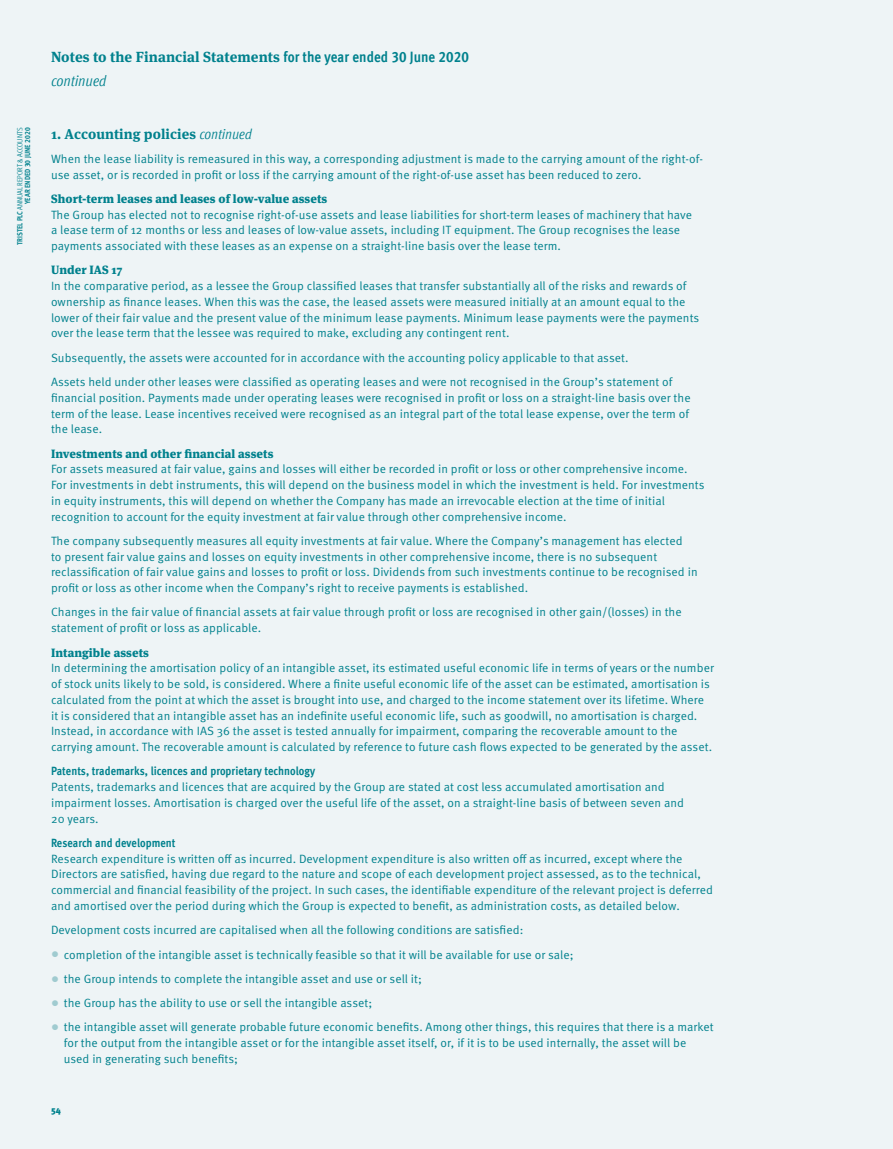
<style>
.page{position:relative;width:893px;height:1149px;background:#fff}
.page>*{position:absolute;margin:0;border:0;box-sizing:border-box;transform-origin:0 0}
.t1{font:italic condensed 15px "Meta Offc";letter-spacing:.005em;color:#00818d}
.t2{font:700 14.7px "Meta Serif OT";letter-spacing:.005em;color:#00818d}
.R_A_2019_Notes_Body{font:700 14.25px "Meta Serif OT";letter-spacing:.005em;color:#00818d}
.R_A_2019_Notes_Body-2{font:12px/15.8px "Meta Pro";letter-spacing:.005em;color:#00818d}
.R_A_2019_Notes_Headi{font:900 12px "Meta Serif OT";letter-spacing:.005em;color:#00818d}
.R_A_2019_Notes_Headi-2{font:700 condensed 12px "Meta Offc";letter-spacing:.005em;color:#00818d}
.t3{font:900 9px "Meta Pro";color:#00818d}
.t4{font:700 condensed 7.5px/7.5px "Meta Offc";letter-spacing:.005em;color:#00818d;text-align:right}
.s1{font-weight:400}
.s2{font-family:"Meta Offc";font-stretch:condensed;font-size:15px}
.s3{font-family:"Meta Offc";font-weight:400;font-style:italic;font-stretch:condensed}
.s4{font-weight:900;font-size:16.5px;color:#a0cbd0}
</style>
<div class="page">
<div style="left:0;top:0;width:893px;height:1148px;background:#eef4f6"></div>
<p class="t4" style="left:17px;top:245px;width:119px;rotate:-90deg">TRISTEL PLC <span class="s1">ANNUAL REPORT &amp; ACCOUNTS<br></span>YEAR ENDED 30 JUNE 2020</p>
<p class="t2" style="left:51px;top:48px;width:419px">Notes to the Financial Statements <span class="s2">for the year ended 30 June 2020</span></p>
<p class="t1" style="left:51px;top:72px;width:57px">continued</p>
<p class="R_A_2019_Notes_Body" style="left:51px;top:124px;width:202px">1. Accounting policies <span class="s3">continued</span></p>
<p class="R_A_2019_Notes_Body-2" style="left:51px;top:151px;width:653px">When the lease liability is remeasured in this way, a corresponding adjustment is made to the carrying amount of the right-of&shy;use asset, or is recorded in profit or loss if the carrying amount of the right-of-use asset has been reduced to zero.</p>
<p class="R_A_2019_Notes_Headi" style="left:51px;top:191px;width:278px">Short-term leases and leases of low-value assets</p>
<p class="R_A_2019_Notes_Body-2" style="left:51px;top:207px;width:643px">The Group has elected not to recognise right-of-use assets and lease liabilities for short-term leases of machinery that have a lease term of 12 months or less and leases of low-value assets, including IT equipment. The Group recognises the lease payments associated with these leases as an expense on a straight-line basis over the lease term.</p>
<p class="R_A_2019_Notes_Headi" style="left:51px;top:262px;width:73px">Under IAS 17</p>
<p class="R_A_2019_Notes_Body-2" style="left:51px;top:278px;width:650px">In the comparative period, as a lessee the Group classified leases that transfer substantially all of the risks and rewards of ownership as finance leases. When this was the case, the leased assets were measured initially at an amount equal to the lower of their fair value and the present value of the minimum lease payments. Minimum lease payments were the payments over the lease term that the lessee was required to make, excluding any contingent rent.</p>
<p class="R_A_2019_Notes_Body-2" style="left:51px;top:350px;width:579px">Subsequently, the assets were accounted for in accordance with the accounting policy applicable to that asset.</p>
<p class="R_A_2019_Notes_Body-2" style="left:51px;top:374px;width:641px">Assets held under other leases were classified as operating leases and were not recognised in the Group’s statement of financial position. Payments made under operating leases were recognised in profit or loss on a straight-line basis over the term of the lease. Lease incentives received were recognised as an integral part of the total lease expense, over the term of the lease.</p>
<p class="R_A_2019_Notes_Headi" style="left:51px;top:445px;width:224px">Investments and other financial assets</p>
<p class="R_A_2019_Notes_Body-2" style="left:51px;top:461px;width:655px">For assets measured at fair value, gains and losses will either be recorded in profit or loss or other comprehensive income.<br>For investments in debt instruments, this will depend on the business model in which the investment is held. For investments in equity instruments, this will depend on whether the Company has made an irrevocable election at the time of initial recognition to account for the equity investment at fair value through other comprehensive income.</p>
<p class="R_A_2019_Notes_Body-2" style="left:51px;top:533px;width:648px">The company subsequently measures all equity investments at fair value. Where the Company’s management has elected<br>to present fair value gains and losses on equity investments in other comprehensive income, there is no subsequent reclassification of fair value gains and losses to profit or loss. Dividends from such investments continue to be recognised in profit or loss as other income when the Company’s right to receive payments is established.</p>
<p class="R_A_2019_Notes_Body-2" style="left:51px;top:604px;width:632px">Changes in the fair value of financial assets at fair value through profit or loss are recognised in other gain/(losses) in the statement of profit or loss as applicable.</p>
<p class="R_A_2019_Notes_Headi" style="left:51px;top:644px;width:100px">Intangible assets</p>
<p class="R_A_2019_Notes_Body-2" style="left:51px;top:660px;width:664px">In determining the amortisation policy of an intangible asset, its estimated useful economic life in terms of years or the number of stock units likely to be sold, is considered. Where a finite useful economic life of the asset can be estimated, amortisation is calculated from the point at which the asset is brought into use, and charged to the income statement over its lifetime. Where it is considered that an intangible asset has an indefinite useful economic life, such as goodwill, no amortisation is charged.<br>Instead, in accordance with IAS 36 the asset is tested annually for impairment, comparing the recoverable amount to the carrying amount. The recoverable amount is calculated by reference to future cash flows expected to be generated by the asset.</p>
<p class="R_A_2019_Notes_Headi-2" style="left:51px;top:764px;width:266px">Patents, trademarks, licences and proprietary technology</p>
<p class="R_A_2019_Notes_Body-2" style="left:51px;top:779px;width:634px">Patents, trademarks and licences that are acquired by the Group are stated at cost less accumulated amortisation and impairment losses. Amortisation is charged over the useful life of the asset, on a straight-line basis of between seven and<br>20 years.</p>
<p class="R_A_2019_Notes_Headi-2" style="left:51px;top:835px;width:126px">Research and development</p>
<p class="R_A_2019_Notes_Body-2" style="left:51px;top:850px;width:663px">Research expenditure is written off as incurred. Development expenditure is also written off as incurred, except where the Directors are satisfied, having due regard to the nature and scope of each development project assessed, as to the technical, commercial and financial feasibility of the project. In such cases, the identifiable expenditure of the relevant project is deferred and amortised over the period during which the Group is expected to benefit, as administration costs, as detailed below.</p>
<p class="R_A_2019_Notes_Body-2" style="left:51px;top:922px;width:474px">Development costs incurred are capitalised when all the following conditions are satisfied:</p>
<p class="R_A_2019_Notes_Body-2" style="left:51px;top:946px;width:524px"><span class="s4">•</span> completion of the intangible asset is technically feasible so that it will be available for use or sale;</p>
<p class="R_A_2019_Notes_Body-2" style="left:51px;top:970px;width:372px"><span class="s4">•</span> the Group intends to complete the intangible asset and use or sell it;</p>
<p class="R_A_2019_Notes_Body-2" style="left:51px;top:994px;width:323px"><span class="s4">•</span> the Group has the ability to use or sell the intangible asset;</p>
<p class="R_A_2019_Notes_Body-2" style="left:64px;top:1019px;width:651px;text-indent:-13px"><span class="s4">•</span> the intangible asset will generate probable future economic benefits. Among other things, this requires that there is a market for the output from the intangible asset or for the intangible asset itself, or, if it is to be used internally, the asset will be used in generating such benefits;</p>
<p class="t3" style="left:51px;top:1104px;width:11px">54</p>
</div>
